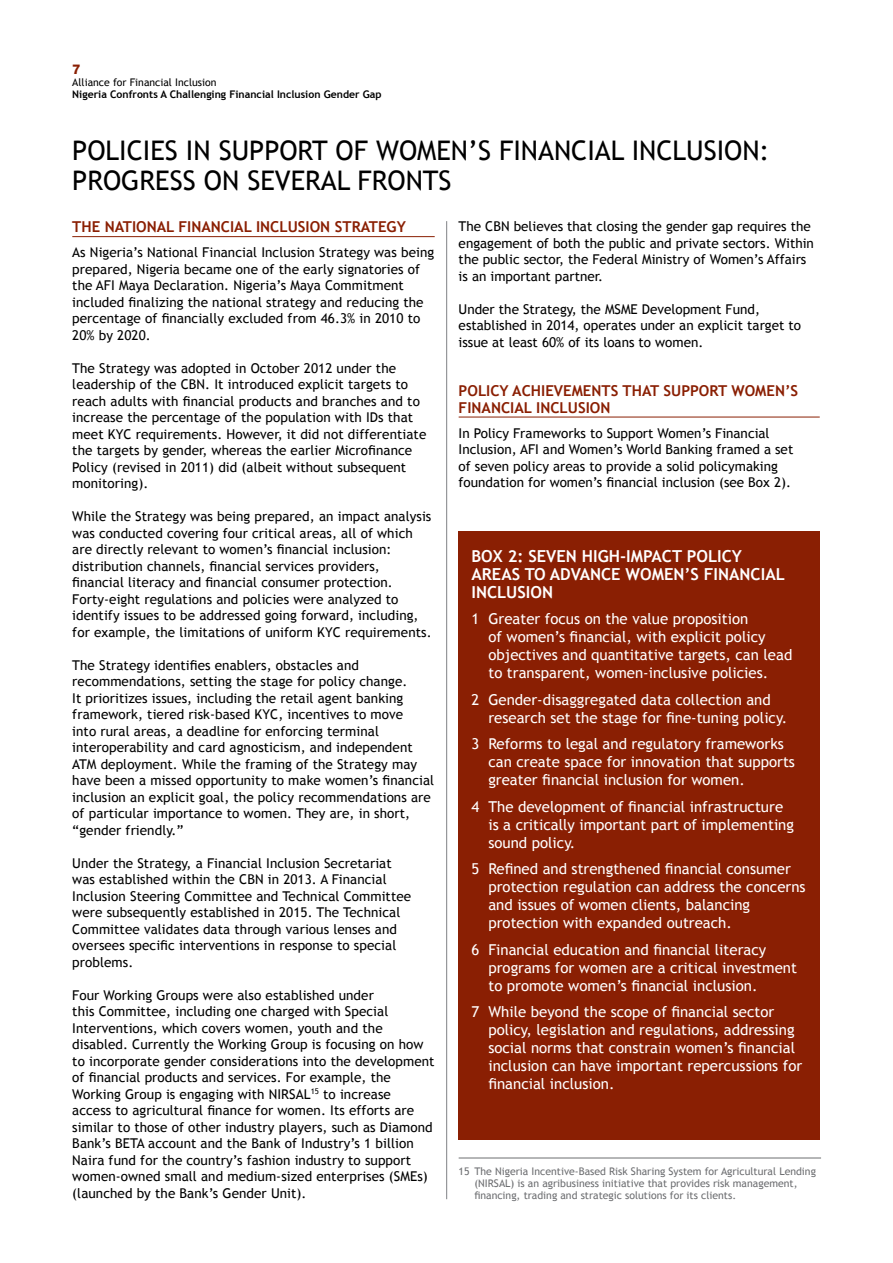
<style>
.page{position:relative;width:893px;height:1263px;background:#fff}
.page>*{position:absolute;margin:0;border:0;box-sizing:border-box;transform-origin:0 0}
.t1{font:27px/30px "Trebuchet MS";color:#000}
.t2{font:700 16.5px/18px "Trebuchet MS";color:#fff}
.t3{font:15px/18px "Trebuchet MS";color:#fff}
.t4{font:700 15px/16.5px "Trebuchet MS";color:#8a1f03}
.t5{font:13.5px/16.5px "Trebuchet MS";letter-spacing:.005em;color:#000}
.t6{font:800 13.5px "Helvetica Neue";color:#8a1f03}
.t7{font:10.5px/12px "Trebuchet MS";color:#6d6e71}
.t8{font:700 10.5px "Trebuchet MS";color:#000}
.t9{font:10.5px "Trebuchet MS";color:#000}
</style>
<div class="page">
<hr style="left:446px;top:221px;width:1px;height:978px;background:#808285">
<hr style="left:72px;top:236px;width:363px;height:1px;background:#8a1f03">
<hr style="left:459px;top:1158px;width:362px;height:1px;background:#6d6e71">
<hr style="left:459px;top:417px;width:361px;height:1px;background:#8a1f03">
<div style="left:459px;top:531px;width:361px;height:609px;background:#8a1f03"></div>
<p class="t6" style="left:72px;top:61px;width:10px">7</p>
<p class="t9" style="left:72px;top:76px;width:146px">Alliance for Financial Inclusion</p>
<p class="t8" style="left:72px;top:88px;width:311px">Nigeria Confronts A Challenging Financial Inclusion Gender Gap</p>
<h1 class="t1" style="left:72px;top:136px;width:699px">POLICIES IN SUPPORT OF WOMEN’S FINANCIAL INCLUSION:<br>PROGRESS ON SEVERAL FRONTS</h1>
<p class="t4" style="left:72px;top:219px;width:335px">THE NATIONAL FINANCIAL INCLUSION STRATEGY</p>
<p class="t5" style="left:72px;top:244px;width:363px">As Nigeria’s National Financial Inclusion Strategy was being prepared, Nigeria became one of the early signatories of the AFI Maya Declaration. Nigeria’s Maya Commitment included finalizing the national strategy and reducing the percentage of financially excluded from 46.3% in 2010 to 20% by 2020.</p>
<p class="t5" style="left:72px;top:360px;width:356px">The Strategy was adopted in October 2012 under the leadership of the CBN. It introduced explicit targets to reach adults with financial products and branches and to increase the percentage of the population with IDs that meet KYC requirements. However, it did not differentiate the targets by gender, whereas the earlier Microfinance Policy (revised in 2011) did (albeit without subsequent monitoring).</p>
<p class="t5" style="left:72px;top:508px;width:361px">While the Strategy was being prepared, an impact analysis was conducted covering four critical areas, all of which are directly relevant to women’s financial inclusion: distribution channels, financial services providers, financial literacy and financial consumer protection.<br>Forty-eight regulations and policies were analyzed to identify issues to be addressed going forward, including, for example, the limitations of uniform KYC requirements.</p>
<p class="t5" style="left:72px;top:657px;width:363px">The Strategy identifies enablers, obstacles and recommendations, setting the stage for policy change.<br>It prioritizes issues, including the retail agent banking framework, tiered risk-based KYC, incentives to move<br>into rural areas, a deadline for enforcing terminal interoperability and card agnosticism, and independent ATM deployment. While the framing of the Strategy may have been a missed opportunity to make women’s financial inclusion an explicit goal, the policy recommendations are of particular importance to women. They are, in short, “gender friendly.”</p>
<p class="t5" style="left:72px;top:855px;width:340px">Under the Strategy, a Financial Inclusion Secretariat was established within the CBN in 2013. A Financial Inclusion Steering Committee and Technical Committee were subsequently established in 2015. The Technical Committee validates data through various lenses and oversees specific interventions in response to special problems.</p>
<p class="t5" style="left:72px;top:987px;width:364px">Four Working Groups were also established under<br>this Committee, including one charged with Special Interventions, which covers women, youth and the disabled. Currently the Working Group is focusing on how to incorporate gender considerations into the development of financial products and services. For example, the Working Group is engaging with NIRSAL<sup>15</sup> to increase<br>access to agricultural finance for women. Its efforts are similar to those of other industry players, such as Diamond Bank’s BETA account and the Bank of Industry’s 1 billion Naira fund for the country’s fashion industry to support women-owned small and medium-sized enterprises (SMEs) (launched by the Bank’s Gender Unit).</p>
<p class="t5" style="left:459px;top:218px;width:357px">The CBN believes that closing the gender gap requires the engagement of both the public and private sectors. Within the public sector, the Federal Ministry of Women’s Affairs is an important partner.</p>
<p class="t5" style="left:459px;top:301px;width:344px">Under the Strategy, the MSME Development Fund, established in 2014, operates under an explicit target to issue at least 60% of its loans to women.</p>
<p class="t4" style="left:459px;top:382px;width:341px">POLICY ACHIEVEMENTS THAT SUPPORT WOMEN’S<br>FINANCIAL INCLUSION</p>
<p class="t5" style="left:459px;top:425px;width:336px">In Policy Frameworks to Support Women’s Financial Inclusion, AFI and Women’s World Banking framed a set of seven policy areas to provide a solid policymaking foundation for women’s financial inclusion (see Box 2).</p>
<p class="t2" style="left:471px;top:547px;width:315px">BOX 2: SEVEN HIGH-IMPACT POLICY<br>AREAS TO ADVANCE WOMEN’S FINANCIAL<br>INCLUSION</p>
<p class="t3" style="left:488px;top:610px;width:305px;text-indent:-17px">1 Greater focus on the value proposition<br>of women’s financial, with explicit policy objectives and quantitative targets, can lead to transparent, women-inclusive policies.</p>
<p class="t3" style="left:488px;top:691px;width:300px;text-indent:-17px">2 Gender-disaggregated data collection and research set the stage for fine-tuning policy.</p>
<p class="t3" style="left:488px;top:735px;width:308px;text-indent:-17px">3 Reforms to legal and regulatory frameworks can create space for innovation that supports greater financial inclusion for women.</p>
<p class="t3" style="left:488px;top:798px;width:307px;text-indent:-17px">4 The development of financial infrastructure is a critically important part of implementing sound policy.</p>
<p class="t3" style="left:488px;top:860px;width:319px;text-indent:-17px">5 Refined and strengthened financial consumer protection regulation can address the concerns and issues of women clients, balancing protection with expanded outreach.</p>
<p class="t3" style="left:488px;top:941px;width:310px;text-indent:-17px">6 Financial education and financial literacy programs for women are a critical investment to promote women’s financial inclusion.</p>
<p class="t3" style="left:488px;top:1003px;width:315px;text-indent:-17px">7 While beyond the scope of financial sector policy, legislation and regulations, addressing social norms that constrain women’s financial inclusion can have important repercussions for financial inclusion.</p>
<p class="t7" style="left:474px;top:1165px;width:343px;text-indent:-16px">15 The Nigeria Incentive-Based Risk Sharing System for Agricultural Lending (NIRSAL) is an agribusiness initiative that provides risk management, financing, trading and strategic solutions for its clients.</p>
</div>
